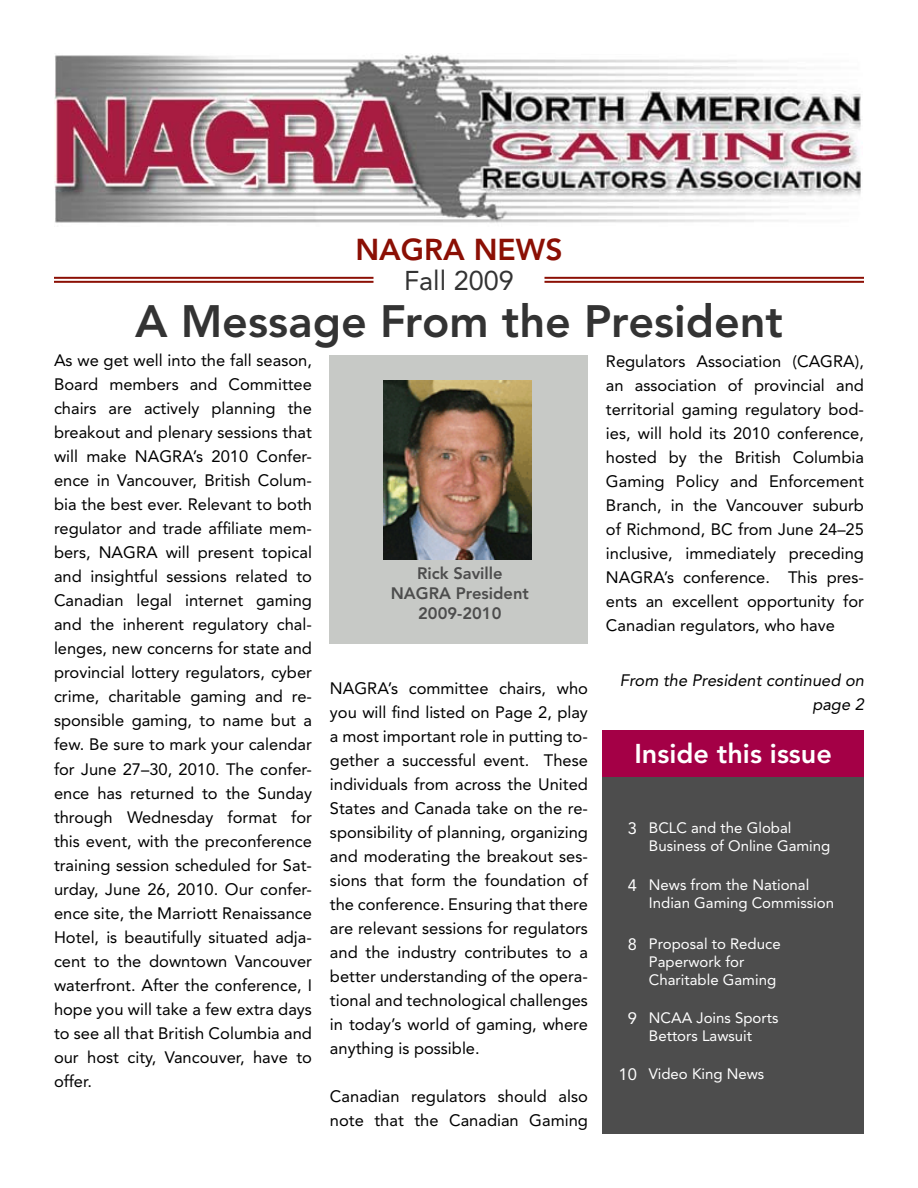
<style>
.page{position:relative;width:918px;height:1188px;background:#fff}
.page>*{position:absolute;margin:0;border:0;box-sizing:border-box;transform-origin:0 0}
.t1{font:800 45px "Avenir";color:#333}
.t2{font:800 30px "Avenir";color:#8b0f04}
.t3{font:800 27px "Avenir";color:#fff}
.t4{font:27px "Avenir";color:#333}
.t5{font:16.5px/24px "Avenir";color:#000;text-align:justify}
.t6{font:800 16.5px/19.8px "Avenir";color:#4d4d4d;text-align:center}
.t7{font:italic 16.5px/24px "Avenir";color:#000;text-align:right}
.t8{font:15px/18px "Avenir";color:#fff}
.s1{font-size:16.5px}
</style>
<div class="page">
<img style="left:54px;top:54px;width:807px;height:169px">
<hr style="left:54px;top:281px;width:320px;height:2px;background:#8b0f04">
<hr style="left:54px;top:277px;width:320px;height:2px;background:#8b0f04">
<div style="left:602px;top:775px;width:262px;height:359px;background:#4d4d4d"></div>
<div style="left:602px;top:730px;width:262px;height:46px;background:#a40046"></div>
<div style="left:330px;top:355px;width:258px;height:289px;background:#c7c9c6"></div>
<img style="left:383px;top:380px;width:148px;height:180px">
<hr style="left:544px;top:281px;width:320px;height:2px;background:#8b0f04">
<hr style="left:544px;top:277px;width:320px;height:2px;background:#8b0f04">
<h2 class="t2" style="left:355px;top:232px;width:209px">NAGRA NEWS</h2>
<h3 class="t4" style="left:404px;top:265px;width:111px">Fall 2009</h3>
<h1 class="t1" style="left:135px;top:294px;width:649px">A Message From the President</h1>
<p class="t5" style="left:54px;top:349px;width:260px">As we get well into the fall season, Board members and Committee chairs are actively planning the breakout and plenary sessions that will make NAGRA’s 2010 Confer&shy;ence in Vancouver, British Colum&shy;bia the best ever. Relevant to both regulator and trade affiliate mem&shy;bers, NAGRA will present topical and insightful sessions related to Canadian legal internet gaming and the inherent regulatory chal&shy;lenges, new concerns for state and provincial lottery regulators, cyber crime, charitable gaming and re&shy;sponsible gaming, to name but a few. Be sure to mark your calendar for June 27–30, 2010. The confer&shy;ence has returned to the Sunday through Wednesday format for this event, with the preconference training session scheduled for Sat&shy;urday, June 26, 2010. Our confer&shy;ence site, the Marriott Renaissance Hotel, is beautifully situated adja&shy;cent to the downtown Vancouver waterfront. After the conference, I hope you will take a few extra days to see all that British Columbia and our host city, Vancouver, have to offer.</p>
<p class="t5" style="left:606px;top:349px;width:260px">Regulators Association (CAGRA), an association of provincial and territorial gaming regulatory bod&shy;ies, will hold its 2010 conference, hosted by the British Columbia Gaming Policy and Enforcement Branch, in the Vancouver suburb of Richmond, BC from June 24–25 inclusive, immediately preceding NAGRA’s conference. This pres&shy;ents an excellent opportunity for Canadian regulators, who have</p>
<p class="t6" style="left:391px;top:564px;width:140px">Rick Saville<br>NAGRA President<br>2009-2010</p>
<p class="t7" style="left:620px;top:668px;width:246px">From the President continued on page 2</p>
<p class="t5" style="left:330px;top:676px;width:260px">NAGRA’s committee chairs, who you will find listed on Page 2, play a most important role in putting to&shy;gether a successful event. These individuals from across the United States and Canada take on the re&shy;sponsibility of planning, organizing and moderating the breakout ses&shy;sions that form the foundation of the conference. Ensuring that there are relevant sessions for regulators and the industry contributes to a better understanding of the opera&shy;tional and technological challenges in today’s world of gaming, where anything is possible.</p>
<p class="t5" style="left:330px;top:1084px;width:260px">Canadian regulators should also note that the Canadian Gaming</p>
<h3 class="t3" style="left:634px;top:738px;width:199px">Inside this issue</h3>
<p class="t8" style="left:649px;top:819px;width:183px;text-indent:-21px"><span class="s1">3</span> BCLC and the Global<br>Business of Online Gaming</p>
<p class="t8" style="left:649px;top:875px;width:187px;text-indent:-21px"><span class="s1">4</span> News from the National<br>Indian Gaming Commission</p>
<p class="t8" style="left:649px;top:935px;width:133px;text-indent:-21px"><span class="s1">8</span> Proposal to Reduce<br>Paperwork for<br>Charitable Gaming</p>
<p class="t8" style="left:628px;top:1009px;width:152px;text-align:center"><span class="s1">9</span> NCAA Joins Sports<br>Bettors Lawsuit</p>
<p class="t8" style="left:619px;top:1065px;width:147px"><span class="s1">10</span> Video King News</p>
</div>
